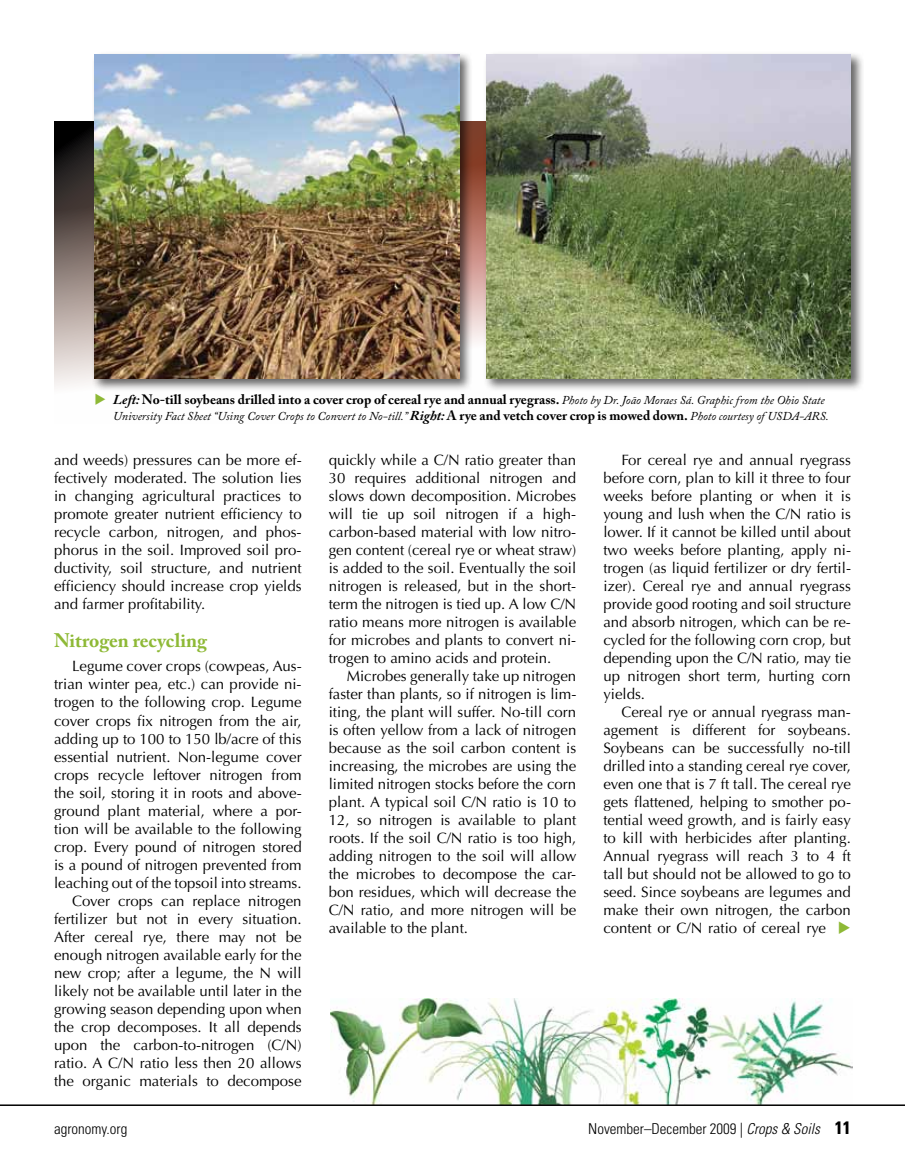
<style>
.page{position:relative;width:905px;height:1175px;background:#fff}
.page>*{position:absolute;margin:0;border:0;box-sizing:border-box;transform-origin:0 0}
.t1{font:700 19.5px "Adobe Caslon Pro";color:#8eb936}
.t2{font:15px/18px "Optima";color:#000;text-align:justify}
.t3{font:300 condensed 15px "Univers LT Std";color:#000}
.t4{font:700 13.5px "Adobe Caslon Pro";color:#000}
.t5{font:italic 12px "Adobe Caslon Pro";color:#000}
.s1{color:#8eb936}
.s2{font-style:italic}
.s3{font-weight:400;font-style:italic;font-size:12px}
.s4{font-weight:700;font-size:13.5px}
.s5{font-weight:700;font-style:normal;font-size:13.5px}
.s6{font-weight:700;font-size:18px}
</style>
<div class="page">
<img style="left:330px;top:998px;width:522px;height:106px">
<hr style="left:0;top:1104px;width:904px;height:2px;background:#000">
<svg style="left:54px;top:122px;width:429px;height:265px;background:#8b7a74"></svg>
<div style="left:92px;top:51px;width:380px;height:341px;background:#000;opacity:.6"></div>
<img style="left:94px;top:54px;width:365px;height:324px">
<div style="left:483px;top:51px;width:381px;height:341px;background:#000;opacity:.6"></div>
<img style="left:486px;top:54px;width:364px;height:324px">
<p class="t4" style="left:94px;top:391px;width:731px"><span class="s1">◆</span> <span class="s2">Left:</span> No-till soybeans drilled into a cover crop of cereal rye and annual ryegrass. <span class="s3">Photo by Dr. João Moraes Sá. Graphic from the Ohio State</span></p>
<p class="t5" style="left:113px;top:409px;width:717px">University Fact Sheet “Using Cover Crops to Convert to No-till.” <span class="s4">Right:</span> <span class="s5">A rye and vetch cover crop is mowed down.</span> Photo courtesy of USDA-ARS.</p>
<p class="t2" style="left:54px;top:451px;width:249px">and weeds) pressures can be more ef&shy;fectively moderated. The solution lies in changing agricultural practices to promote greater nutrient efficiency to recycle carbon, nitrogen, and phos&shy;phorus in the soil. Improved soil pro&shy;ductivity, soil structure, and nutrient efficiency should increase crop yields and farmer profitability.</p>
<h1 class="t1" style="left:54px;top:629px;width:154px">Nitrogen recycling</h1>
<p class="t2" style="left:54px;top:657px;width:249px;text-align:right">Legume cover crops (cowpeas, Aus&shy;trian winter pea, etc.) can provide ni&shy;trogen to the following crop. Legume cover crops fix nitrogen from the air, adding up to 100 to 150 lb/acre of this essential nutrient. Non-legume cover crops recycle leftover nitrogen from the soil, storing it in roots and above&shy;ground plant material, where a por&shy;tion will be available to the following crop. Every pound of nitrogen stored is a pound of nitrogen prevented from leaching out of the topsoil into streams.<br>Cover crops can replace nitrogen fertilizer but not in every situation.<br>After cereal rye, there may not be enough nitrogen available early for the new crop; after a legume, the N will likely not be available until later in the growing season depending upon when the crop decomposes. It all depends upon the carbon-to-nitrogen (C/N) ratio. A C/N ratio less then 20 allows the organic materials to decompose</p>
<p class="t2" style="left:328px;top:451px;width:249px">quickly while a C/N ratio greater than 30 requires additional nitrogen and slows down decomposition. Microbes will tie up soil nitrogen if a high&shy;carbon-based material with low nitro&shy;gen content (cereal rye or wheat straw) is added to the soil. Eventually the soil nitrogen is released, but in the short&shy;term the nitrogen is tied up. A low C/N ratio means more nitrogen is available for microbes and plants to convert ni&shy;trogen to amino acids and protein.</p>
<p class="t2" style="left:328px;top:667px;width:249px;text-indent:18px">Microbes generally take up nitrogen faster than plants, so if nitrogen is lim&shy;iting, the plant will suffer. No-till corn is often yellow from a lack of nitrogen because as the soil carbon content is increasing, the microbes are using the limited nitrogen stocks before the corn plant. A typical soil C/N ratio is 10 to 12, so nitrogen is available to plant roots. If the soil C/N ratio is too high, adding nitrogen to the soil will allow the microbes to decompose the car&shy;bon residues, which will decrease the C/N ratio, and more nitrogen will be available to the plant.</p>
<p class="t2" style="left:603px;top:451px;width:249px;text-indent:18px">For cereal rye and annual ryegrass before corn, plan to kill it three to four weeks before planting or when it is young and lush when the C/N ratio is lower. If it cannot be killed until about two weeks before planting, apply ni&shy;trogen (as liquid fertilizer or dry fertil&shy;izer). Cereal rye and annual ryegrass provide good rooting and soil structure and absorb nitrogen, which can be re&shy;cycled for the following corn crop, but depending upon the C/N ratio, may tie up nitrogen short term, hurting corn yields.</p>
<p class="t2" style="left:603px;top:703px;width:249px;text-indent:18px">Cereal rye or annual ryegrass man&shy;agement is different for soybeans.<br>Soybeans can be successfully no-till drilled into a standing cereal rye cover, even one that is 7 ft tall. The cereal rye gets flattened, helping to smother po&shy;tential weed growth, and is fairly easy to kill with herbicides after planting.<br>Annual ryegrass will reach 3 to 4 ft tall but should not be allowed to go to seed. Since soybeans are legumes and make their own nitrogen, the carbon content or C/N ratio of cereal rye <span class="s1">◆</span></p>
<p class="t3" style="left:54px;top:1119px;width:75px">agronomy.org</p>
<p class="t3" style="left:588px;top:1119px;width:264px">November–December 2009 | <span class="s2">Crops &amp; Soils</span> <span class="s6">11</span></p>
</div>
